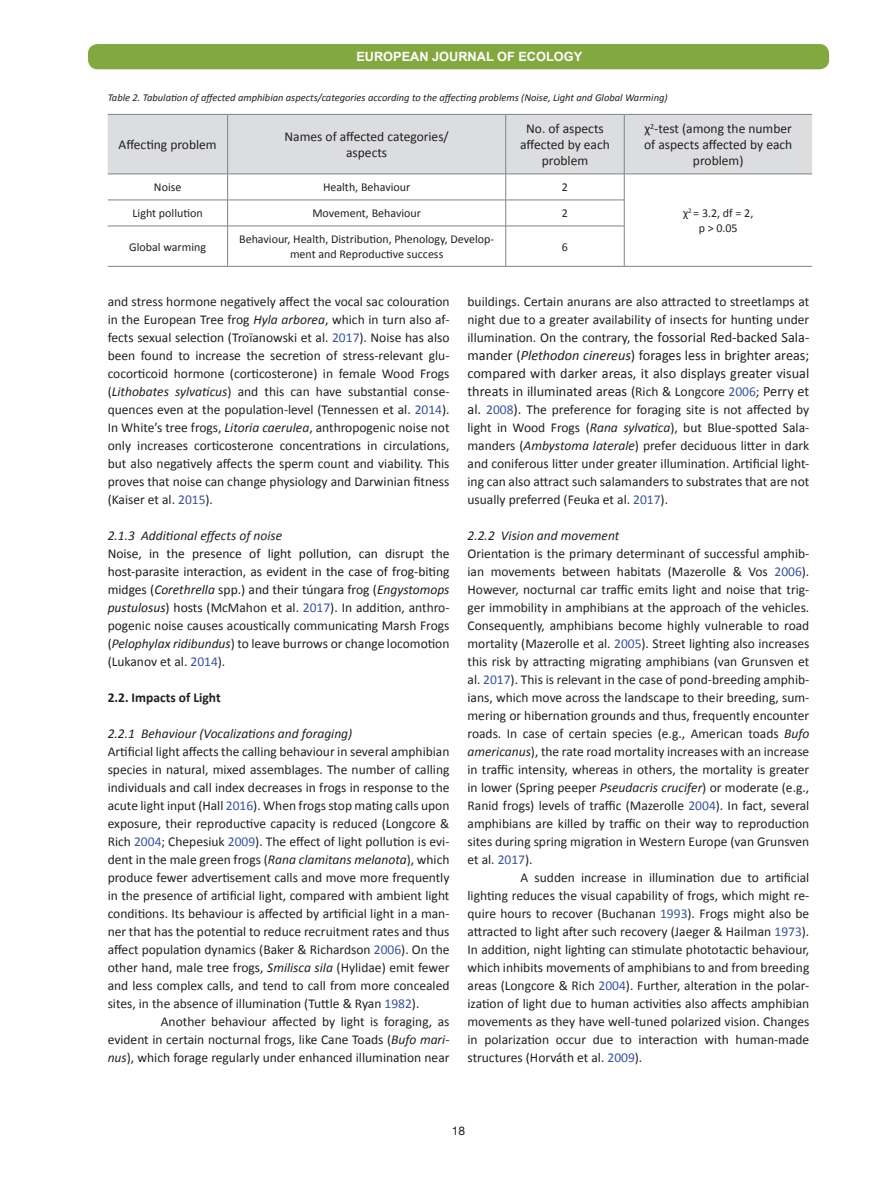
<style>
.page{position:relative;width:893px;height:1178px;background:#fff}
.page>*{position:absolute;margin:0;border:0;box-sizing:border-box;transform-origin:0 0}
.t1{font:14.25px/18px "Calibri";color:#231f20;text-align:justify}
.t2{font:13.5px/18px "Calibri";color:#231f20;text-align:justify}
.t3{font:13.5px/18px "Calibri";color:#1a1b1c;text-align:justify}
.t4{font:italic 13.5px "Calibri";color:#231f20}
.t5{font:700 13.5px "Calibri";color:#231f20}
.t6{font:700 12.75px "Arial";color:#fff}
.t7{font:12px/14.4px "Calibri";color:#231f20;text-align:center}
.t8{font:12px "Helvetica Neue";color:#231f20}
.t9{font:italic 10.5px "Calibri";color:#231f20}
.s1{font-style:italic}
.s2{color:#3853a3}
.s3{color:#231f20}
.s4{font-style:italic;color:#231f20}
.s5{font-size:14.25px}
.s6{font-size:13.5px}
.s7{font-size:13.5px;color:#3853a3}
</style>
<div class="page">
<div style="left:87px;top:43px;width:743px;height:27px;background:#81a940;border-radius:10px"></div>
<div style="left:86px;top:43px;width:745px;height:28px;border:2px solid #fff;border-radius:10px"></div>
<div style="left:108px;top:115px;width:704px;height:59px;background:#dcdddf"></div>
<hr style="left:108px;top:114px;width:120px;height:1px;background:#808285">
<hr style="left:228px;top:114px;width:278px;height:1px;background:#808285">
<hr style="left:227px;top:115px;width:1px;height:59px;background:#808285">
<hr style="left:506px;top:114px;width:118px;height:1px;background:#808285">
<hr style="left:505px;top:115px;width:1px;height:59px;background:#808285">
<hr style="left:624px;top:114px;width:188px;height:1px;background:#808285">
<hr style="left:624px;top:115px;width:1px;height:59px;background:#808285">
<hr style="left:108px;top:174px;width:120px;height:1px;background:#808285">
<hr style="left:228px;top:174px;width:278px;height:1px;background:#808285">
<hr style="left:506px;top:174px;width:118px;height:1px;background:#808285">
<hr style="left:624px;top:174px;width:188px;height:1px;background:#808285">
<hr style="left:624px;top:266px;width:188px;height:1px;background:#808285">
<hr style="left:108px;top:200px;width:120px;height:1px;background:#808285">
<hr style="left:228px;top:200px;width:278px;height:1px;background:#808285">
<svg style="left:227px;top:174px;width:1px;height:52px"></svg>
<hr style="left:506px;top:200px;width:118px;height:1px;background:#808285">
<svg style="left:505px;top:174px;width:1px;height:52px"></svg>
<svg style="left:624px;top:174px;width:1px;height:52px"></svg>
<hr style="left:108px;top:226px;width:120px;height:1px;background:#808285">
<hr style="left:228px;top:226px;width:278px;height:1px;background:#808285">
<hr style="left:227px;top:226px;width:1px;height:40px;background:#808285">
<hr style="left:506px;top:226px;width:118px;height:1px;background:#808285">
<hr style="left:505px;top:226px;width:1px;height:40px;background:#808285">
<hr style="left:624px;top:226px;width:1px;height:40px;background:#808285">
<hr style="left:108px;top:266px;width:120px;height:1px;background:#808285">
<hr style="left:228px;top:266px;width:278px;height:1px;background:#808285">
<hr style="left:506px;top:266px;width:118px;height:1px;background:#808285">
<p class="t6" style="left:356px;top:48px;width:227px">EUROPEAN JOURNAL OF ECOLOGY</p>
<p class="t9" style="left:108px;top:91px;width:561px">Table 2. Tabulation of affected amphibian aspects/categories according to the affecting problems (Noise, Light and Global Warming)</p>
<p class="t2" style="left:119px;top:136px;width:100px">Affecting problem</p>
<p class="t2" style="left:285px;top:129px;width:166px;line-height:16.2px;text-align:center">Names of affected categories/ aspects</p>
<p class="t2" style="left:520px;top:120px;width:91px;line-height:16.2px;text-align:center">No. of aspects affected by each problem</p>
<p class="t2" style="left:644px;top:120px;width:150px;line-height:16.2px;text-align:center">χ<sup>2</sup>-test (among the number of aspects affected by each problem)</p>
<p class="t7" style="left:154px;top:180px;width:29px">Noise</p>
<p class="t7" style="left:323px;top:180px;width:89px">Health, Behaviour</p>
<p class="t7" style="left:562px;top:180px;width:8px">2</p>
<p class="t7" style="left:683px;top:206px;width:72px">χ<sup>2</sup> = 3.2, df = 2, p &gt; 0.05</p>
<p class="t7" style="left:133px;top:206px;width:72px">Light pollution</p>
<p class="t7" style="left:312px;top:206px;width:110px">Movement, Behaviour</p>
<p class="t7" style="left:562px;top:206px;width:8px">2</p>
<p class="t7" style="left:129px;top:239px;width:78px">Global warming</p>
<p class="t7" style="left:239px;top:232px;width:257px">Behaviour, Health, Distribution, Phenology, Develop&shy;ment and Reproductive success</p>
<p class="t7" style="left:562px;top:239px;width:8px">6</p>
<p class="t2" style="left:108px;top:293px;width:343px">and stress hormone negatively affect the vocal sac colouration in the European Tree frog <span class="s1">Hyla arborea</span>, which in turn also af&shy;fects sexual selection (Troïanowski et al. <span class="s2">2017</span>). Noise has also been found to increase the secretion of stress-relevant glu&shy;cocorticoid hormone (corticosterone) in female Wood Frogs (<span class="s1">Lithobates sylvaticus</span>) and this can have substantial conse&shy;quences even at the population-level (Tennessen et al. <span class="s2">2014</span>).<br>In White’s tree frogs, <span class="s1">Litoria caerulea</span>, anthropogenic noise not only increases corticosterone concentrations in circulations, but also negatively affects the sperm count and viability. This proves that noise can change physiology and Darwinian fitness (Kaiser et al. <span class="s2">2015</span>).</p>
<p class="t4" style="left:108px;top:526px;width:176px">2.1.3 Additional effects of noise</p>
<p class="t3" style="left:108px;top:545px;width:343px">Noise, in the presence of light pollution, can disrupt the host-parasite interaction, as evident in the case of frog‐biting midges (<span class="s1">Corethrella</span> spp.) and their túngara frog (<span class="s1">Engystomops pustulosus</span>) hosts (<span class="s3">McMahon et al</span>. <span class="s2">2017</span>). <span class="s3">In addition, anthro&shy;pogenic noise causes acoustically communicating Marsh Frogs (</span><span class="s4">Pelophylax ridibundus</span><span class="s3">) to leave burrows or change locomotion (Lukanov et al.</span> <span class="s2">2014</span><span class="s3">).</span></p>
<p class="t5" style="left:108px;top:689px;width:115px">2.2. Impacts of Light</p>
<p class="t4" style="left:108px;top:724px;width:246px">2.2.1 Behaviour (Vocalizations and foraging)</p>
<p class="t2" style="left:108px;top:742px;width:343px">Artificial light affects the calling behaviour in several amphibian species in natural, mixed assemblages. The number of calling individuals and call index decreases in frogs in response to the acute light input (Hall <span class="s2">2016</span>). When frogs stop mating calls upon exposure, their reproductive capacity is reduced (Longcore &amp; Rich <span class="s2">2004</span>; Chepesiuk <span class="s2">2009</span>). The effect of light pollution is evi&shy;dent in the male green frogs (<span class="s1">Rana clamitans melanota</span>), which produce fewer advertisement calls and move more frequently in the presence of artificial light, compared with ambient light conditions. Its behaviour is affected by artificial light in a man&shy;ner that has the potential to reduce recruitment rates and thus affect population dynamics (Baker &amp; Richardson <span class="s2">2006</span>). On the other hand, male tree frogs, <span class="s1">Smilisca sila</span> (Hylidae) emit fewer and less complex calls, and tend to call from more concealed sites, in the absence of illumination (Tuttle &amp; Ryan <span class="s2">1982</span>).</p>
<p class="t2" style="left:108px;top:1012px;width:343px;text-indent:53px">Another behaviour affected by light is foraging, as evident in certain nocturnal frogs, like Cane Toads (<span class="s1">Bufo mari&shy;nus</span>), which forage regularly under enhanced illumination near</p>
<p class="t2" style="left:467px;top:292px;width:343px">buildings. Certain anurans are also attracted to streetlamps at night due to a greater availability of insects for hunting under illumination. On the contrary, <span class="s5">the fossorial Red-backed Sala-</span></p>
<p class="t1" style="left:468px;top:346px;width:343px">mander (<span class="s1">Plethodon cinereus</span>) forages less in brighter areas; compared with darker areas, it also displays greater visual threats in illuminated areas (<span class="s6">Rich &amp; Longcore</span> <span class="s7">2006</span><span class="s6">;</span> Perry et</p>
<p class="t2" style="left:467px;top:401px;width:343px"><span class="s5">al.</span> <span class="s2">2008</span><span class="s5">).</span> The preference for foraging site is not affected by light in Wood Frogs (<span class="s1">Rana sylvatica</span>), but Blue-spotted Sala&shy;manders (<span class="s1">Ambystoma laterale</span>) prefer deciduous litter in dark and coniferous litter under greater illumination. Artificial light&shy;ing can also attract such salamanders to substrates that are not usually preferred (Feuka et al. <span class="s2">2017</span>).</p>
<p class="t4" style="left:467px;top:526px;width:153px">2.2.2 Vision and movement</p>
<p class="t2" style="left:467px;top:545px;width:343px">Orientation is the primary determinant of successful amphib&shy;ian movements between habitats (Mazerolle &amp; Vos <span class="s2">2006</span>).<br>However, nocturnal car traffic emits light and noise that trig&shy;ger immobility in amphibians at the approach of the vehicles.<br>Consequently, amphibians become highly vulnerable to road mortality (Mazerolle et al. <span class="s2">2005</span>). Street lighting also increases this risk by attracting migrating amphibians (van Grunsven et al. <span class="s2">2017</span>). This is relevant in the case of pond-breeding amphib&shy;ians, which move across the landscape to their breeding, sum&shy;mering or hibernation grounds and thus, frequently encounter roads. In case of certain species (e.g., American toads <span class="s1">Bufo americanus</span>), the rate road mortality increases with an increase in traffic intensity, whereas in others, the mortality is greater in lower (Spring peeper <span class="s1">Pseudacris crucifer</span>) or moderate (e.g., Ranid frogs) levels of traffic (Mazerolle <span class="s2">2004</span>). In fact, several amphibians are killed by traffic on their way to reproduction sites during spring migration in Western Europe (van Grunsven et al. <span class="s2">2017</span>).</p>
<p class="t2" style="left:467px;top:868px;width:343px;text-indent:53px">A sudden increase in illumination due to artificial lighting reduces the visual capability of frogs, which might re&shy;quire hours to recover (Buchanan <span class="s2">1993</span>). Frogs might also be attracted to light after such recovery (Jaeger &amp; Hailman <span class="s2">1973</span>).<br>In addition, night lighting can stimulate phototactic behaviour, which inhibits movements of amphibians to and from breeding areas (Longcore &amp; Rich <span class="s2">2004</span>). Further, alteration in the polar&shy;ization of light due to human activities also affects amphibian movements as they have well-tuned polarized vision. Changes in polarization occur due to interaction with human-made structures (Horváth et al. <span class="s2">2009</span>).</p>
<p class="t8" style="left:452px;top:1122px;width:15px">18</p>
</div>
